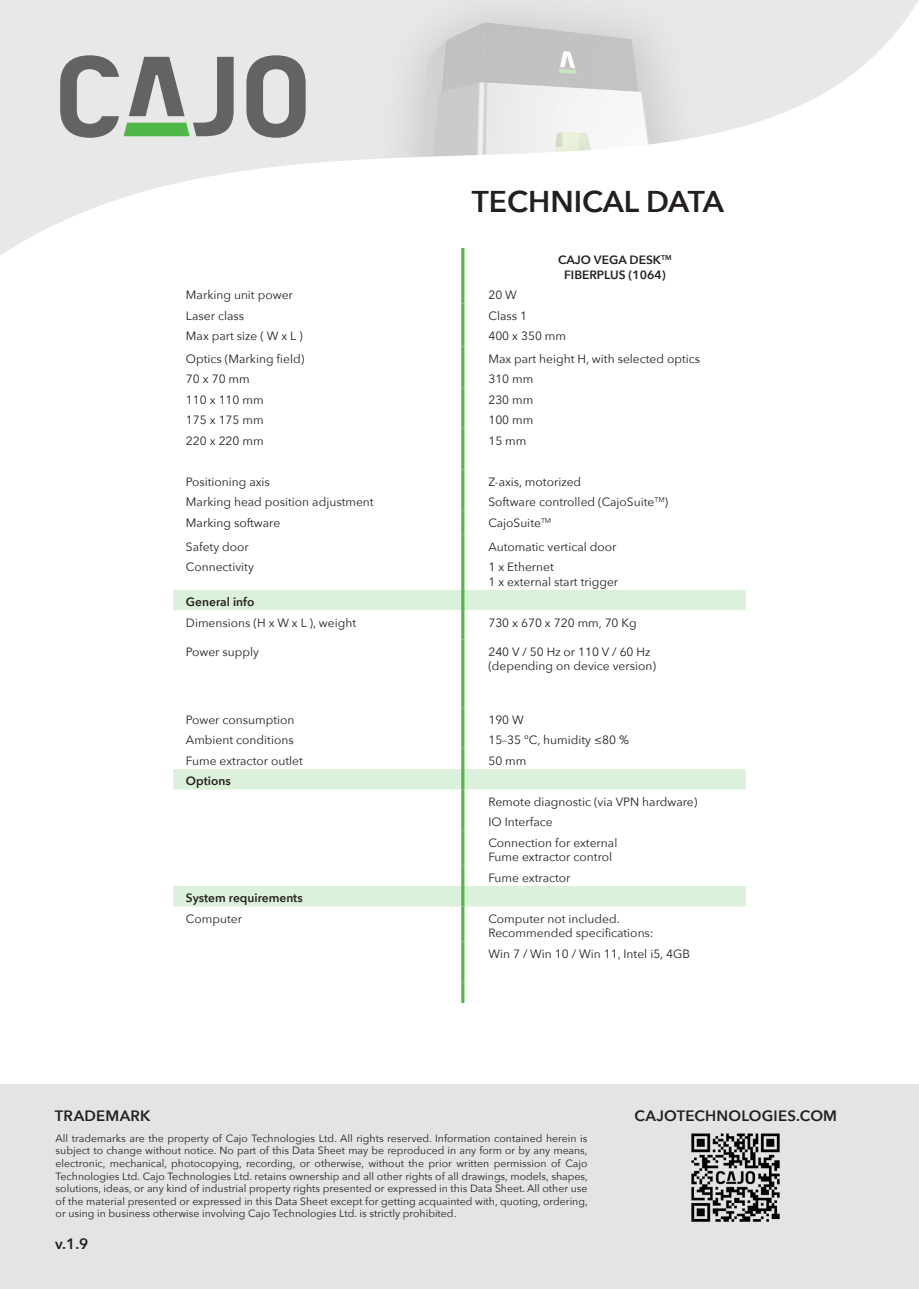
<style>
.page{position:relative;width:919px;height:1289px;background:#fff}
.page>*{position:absolute;margin:0;border:0;box-sizing:border-box;transform-origin:0 0}
.t1{font:600 30px "Avenir Next";color:#231f20}
.Leipäteksti_10pt_Ave{font:600 15px "Avenir Next";letter-spacing:.01em;color:#231f20}
.Leipäteksti_10pt_Ave-2{font:12px/14.4px "Avenir Next";color:#231f20}
.t2{font:600 12px/14.4px "Avenir Next";color:#231f20;text-align:center}
.t3{font:10.5px/12.6px "Avenir Next";color:#231f20;text-align:justify}
</style>
<div class="page">
<img style="left:0;top:0;width:918px;height:257px">
<div style="left:173px;top:590px;width:572px;height:20px;background:#dcf1db"></div>
<div style="left:173px;top:769px;width:572px;height:20px;background:#dcf1db"></div>
<div style="left:173px;top:886px;width:572px;height:20px;background:#dcf1db"></div>
<hr style="left:461px;top:248px;width:3px;height:35px;background:#50b848">
<hr style="left:461px;top:283px;width:3px;height:20px;background:#50b848">
<hr style="left:461px;top:303px;width:3px;height:21px;background:#50b848">
<hr style="left:461px;top:324px;width:3px;height:22px;background:#50b848">
<hr style="left:461px;top:346px;width:3px;height:21px;background:#50b848">
<hr style="left:461px;top:367px;width:3px;height:20px;background:#50b848">
<hr style="left:461px;top:387px;width:3px;height:21px;background:#50b848">
<hr style="left:461px;top:408px;width:3px;height:20px;background:#50b848">
<hr style="left:461px;top:428px;width:3px;height:21px;background:#50b848">
<hr style="left:461px;top:449px;width:3px;height:20px;background:#50b848">
<hr style="left:461px;top:469px;width:3px;height:21px;background:#50b848">
<hr style="left:461px;top:490px;width:3px;height:20px;background:#50b848">
<hr style="left:461px;top:510px;width:3px;height:24px;background:#50b848">
<hr style="left:461px;top:534px;width:3px;height:21px;background:#50b848">
<hr style="left:461px;top:555px;width:3px;height:35px;background:#50b848">
<hr style="left:461px;top:590px;width:3px;height:20px;background:#50b848">
<hr style="left:461px;top:610px;width:3px;height:29px;background:#50b848">
<hr style="left:461px;top:639px;width:3px;height:68px;background:#50b848">
<hr style="left:461px;top:707px;width:3px;height:21px;background:#50b848">
<hr style="left:461px;top:728px;width:3px;height:20px;background:#50b848">
<hr style="left:461px;top:748px;width:3px;height:21px;background:#50b848">
<hr style="left:461px;top:769px;width:3px;height:20px;background:#50b848">
<hr style="left:461px;top:789px;width:3px;height:21px;background:#50b848">
<hr style="left:461px;top:810px;width:3px;height:20px;background:#50b848">
<hr style="left:461px;top:830px;width:3px;height:35px;background:#50b848">
<hr style="left:461px;top:865px;width:3px;height:21px;background:#50b848">
<hr style="left:461px;top:886px;width:3px;height:20px;background:#50b848">
<hr style="left:461px;top:906px;width:3px;height:35px;background:#50b848">
<hr style="left:461px;top:941px;width:3px;height:20px;background:#50b848">
<hr style="left:461px;top:961px;width:3px;height:21px;background:#50b848">
<hr style="left:461px;top:982px;width:3px;height:20px;background:#50b848">
<div style="left:0;top:1084px;width:918px;height:204px;background:#e3e4e6"></div>
<img style="left:691px;top:1133px;width:89px;height:89px">
<svg style="left:246px;top:55px;width:59px;height:83px;background:#979798"></svg>
<svg style="left:60px;top:55px;width:174px;height:83px;background:#aab0ab"></svg>
<p class="t1" style="left:472px;top:175px;width:254px">TECHNICAL DATA</p>
<p class="t2" style="left:558px;top:253px;width:115px">CAJO VEGA DESK<sup>TM<br></sup>FIBERPLUS (1064)</p>
<p class="Leipäteksti_10pt_Ave-2" style="left:186px;top:287px;width:108px">Marking unit power</p>
<p class="Leipäteksti_10pt_Ave-2" style="left:488px;top:287px;width:30px">20 W</p>
<p class="Leipäteksti_10pt_Ave-2" style="left:186px;top:308px;width:60px">Laser class</p>
<p class="Leipäteksti_10pt_Ave-2" style="left:488px;top:308px;width:40px">Class 1</p>
<p class="Leipäteksti_10pt_Ave-2" style="left:186px;top:328px;width:118px">Max part size ( W x L )</p>
<p class="Leipäteksti_10pt_Ave-2" style="left:488px;top:328px;width:79px">400 x 350 mm</p>
<p class="Leipäteksti_10pt_Ave-2" style="left:186px;top:351px;width:120px">Optics (Marking field)</p>
<p class="Leipäteksti_10pt_Ave-2" style="left:488px;top:351px;width:213px">Max part height H, with selected optics</p>
<p class="Leipäteksti_10pt_Ave-2" style="left:186px;top:371px;width:65px">70 x 70 mm</p>
<p class="Leipäteksti_10pt_Ave-2" style="left:488px;top:371px;width:47px">310 mm</p>
<p class="Leipäteksti_10pt_Ave-2" style="left:186px;top:392px;width:79px">110 x 110 mm</p>
<p class="Leipäteksti_10pt_Ave-2" style="left:488px;top:392px;width:47px">230 mm</p>
<p class="Leipäteksti_10pt_Ave-2" style="left:186px;top:412px;width:79px">175 x 175 mm</p>
<p class="Leipäteksti_10pt_Ave-2" style="left:488px;top:412px;width:47px">100 mm</p>
<p class="Leipäteksti_10pt_Ave-2" style="left:186px;top:433px;width:79px">220 x 220 mm</p>
<p class="Leipäteksti_10pt_Ave-2" style="left:488px;top:433px;width:40px">15 mm</p>
<p class="Leipäteksti_10pt_Ave-2" style="left:186px;top:474px;width:85px">Positioning axis</p>
<p class="Leipäteksti_10pt_Ave-2" style="left:488px;top:474px;width:94px">Z-axis, motorized</p>
<p class="Leipäteksti_10pt_Ave-2" style="left:186px;top:494px;width:189px">Marking head position adjustment</p>
<p class="Leipäteksti_10pt_Ave-2" style="left:488px;top:494px;width:181px">Software controlled (CajoSuite<sup>TM</sup>)</p>
<p class="Leipäteksti_10pt_Ave-2" style="left:186px;top:515px;width:96px">Marking software</p>
<p class="Leipäteksti_10pt_Ave-2" style="left:488px;top:515px;width:64px">CajoSuite<sup>TM</sup></p>
<p class="Leipäteksti_10pt_Ave-2" style="left:186px;top:538px;width:64px">Safety door</p>
<p class="Leipäteksti_10pt_Ave-2" style="left:488px;top:538px;width:129px">Automatic vertical door</p>
<p class="Leipäteksti_10pt_Ave-2" style="left:186px;top:559px;width:69px">Connectivity</p>
<p class="Leipäteksti_10pt_Ave-2" style="left:488px;top:559px;width:131px">1 x Ethernet<br>1 x external start trigger</p>
<p class="t2" style="left:186px;top:594px;width:70px">General info</p>
<p class="Leipäteksti_10pt_Ave-2" style="left:186px;top:614px;width:172px">Dimensions (H x W x L ), weight</p>
<p class="Leipäteksti_10pt_Ave-2" style="left:488px;top:614px;width:150px">730 x 670 x 720 mm, 70 Kg</p>
<p class="Leipäteksti_10pt_Ave-2" style="left:186px;top:643px;width:74px">Power supply</p>
<p class="Leipäteksti_10pt_Ave-2" style="left:488px;top:643px;width:164px">240 V / 50 Hz or 110 V / 60 Hz</p>
<p class="Leipäteksti_10pt_Ave-2" style="left:488px;top:658px;width:169px">(depending on device version)</p>
<p class="Leipäteksti_10pt_Ave-2" style="left:186px;top:712px;width:110px">Power consumption</p>
<p class="Leipäteksti_10pt_Ave-2" style="left:488px;top:712px;width:37px">190 W</p>
<p class="Leipäteksti_10pt_Ave-2" style="left:186px;top:732px;width:109px">Ambient conditions</p>
<p class="Leipäteksti_10pt_Ave-2" style="left:488px;top:732px;width:142px">15–35 °C, humidity ≤80 %</p>
<p class="Leipäteksti_10pt_Ave-2" style="left:186px;top:753px;width:118px">Fume extractor outlet</p>
<p class="Leipäteksti_10pt_Ave-2" style="left:488px;top:753px;width:40px">50 mm</p>
<p class="t2" style="left:186px;top:773px;width:46px">Options</p>
<p class="Leipäteksti_10pt_Ave-2" style="left:488px;top:794px;width:210px">Remote diagnostic (via VPN hardware)</p>
<p class="Leipäteksti_10pt_Ave-2" style="left:488px;top:814px;width:66px">IO Interface</p>
<p class="Leipäteksti_10pt_Ave-2" style="left:488px;top:835px;width:130px">Connection for external</p>
<p class="Leipäteksti_10pt_Ave-2" style="left:488px;top:849px;width:125px">Fume extractor control</p>
<p class="Leipäteksti_10pt_Ave-2" style="left:488px;top:869px;width:84px">Fume extractor</p>
<p class="t2" style="left:186px;top:890px;width:118px">System requirements</p>
<p class="Leipäteksti_10pt_Ave-2" style="left:186px;top:910px;width:58px">Computer</p>
<p class="Leipäteksti_10pt_Ave-2" style="left:488px;top:910px;width:133px">Computer not included.</p>
<p class="Leipäteksti_10pt_Ave-2" style="left:488px;top:925px;width:167px">Recommended specifications:</p>
<p class="Leipäteksti_10pt_Ave-2" style="left:488px;top:945px;width:203px">Win 7 / Win 10 / Win 11, Intel i5, 4GB</p>
<p class="Leipäteksti_10pt_Ave" style="left:55px;top:1102px;width:97px">TRADEMARK</p>
<p class="t3" style="left:56px;top:1131px;width:533px">All trademarks are the property of Cajo Technologies Ltd. All rights reserved. Information contained herein is subject to change without notice. No part of this Data Sheet may be reproduced in any form or by any means, electronic, mechanical, photocopying, recording, or otherwise, without the prior written permission of Cajo Technologies Ltd. Cajo Technologies Ltd. retains ownership and all other rights of all drawings, models, shapes, solutions, ideas, or any kind of industrial property rights presented or expressed in this Data Sheet. All other use of the material presented or expressed in this Data Sheet except for getting acquainted with, quoting, ordering, or using in business otherwise involving Cajo Technologies Ltd. is strictly prohibited.</p>
<p class="Leipäteksti_10pt_Ave" style="left:55px;top:1230px;width:35px">v.1.9</p>
<p class="Leipäteksti_10pt_Ave" style="left:634px;top:1102px;width:204px">CAJOTECHNOLOGIES.COM</p>
</div>
